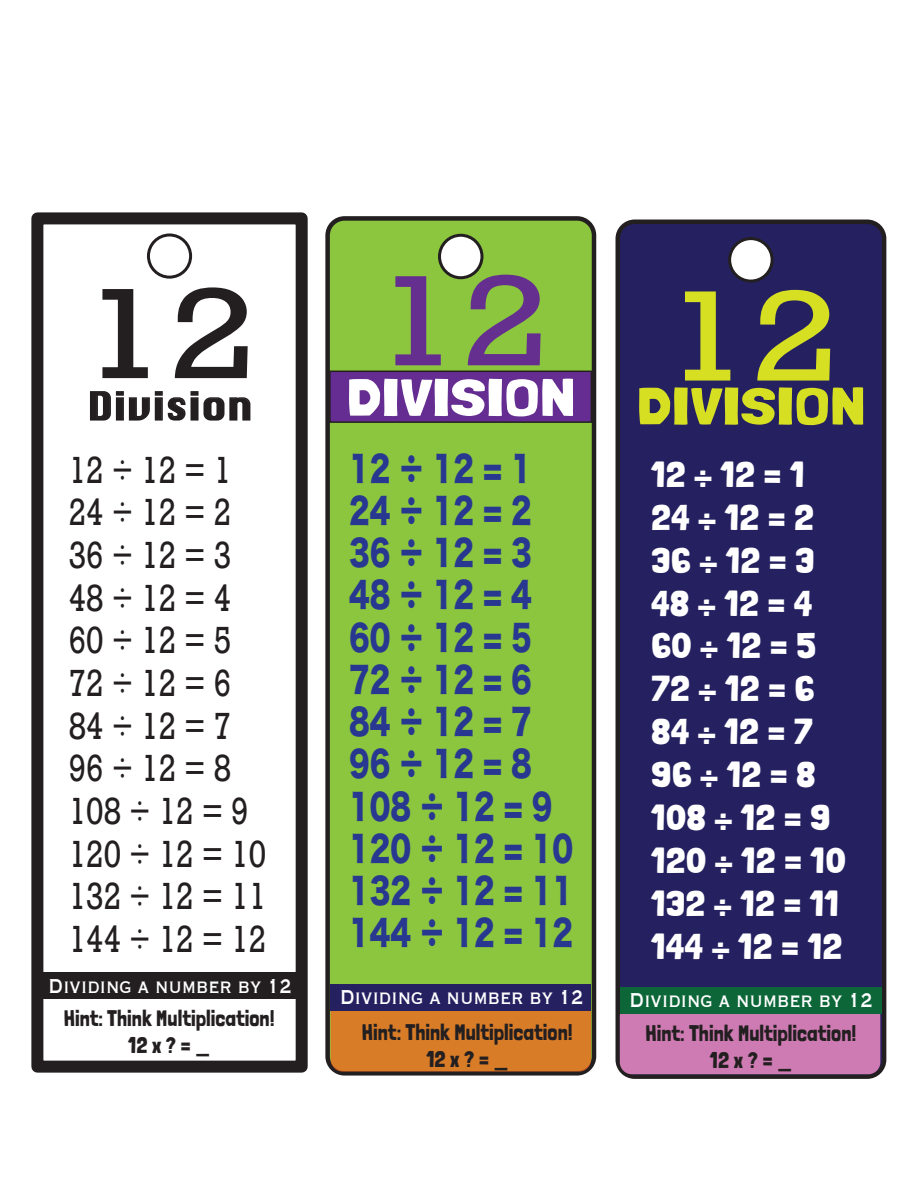
<style>
.page{position:relative;width:918px;height:1188px;background:#fff}
.page>*{position:absolute;margin:0;border:0;box-sizing:border-box;transform-origin:0 0}
.t1{font:121.2px "Rockwell";color:#231f20;scale:1.26 1}
.t2{font:121.2px "Rockwell";color:#652f90;scale:1.26 1}
.t3{font:121.2px "Rockwell";color:#d6df21;scale:1.26 1}
.t4{font:52.35px "Londrina Solid";letter-spacing:-.005em;color:#fff;scale:1.41 1}
.t5{font:52.35px "Londrina Solid";letter-spacing:-.005em;color:#d6df21;scale:1.41 1}
.t6{font:37.35px "Krungthep";color:#231f20;scale:1.04 1}
.t7{font:35.7px/42.9px "Londrina Solid";color:#fff;scale:1.12 1}
.t8{font:35.55px/42.6px "Rockwell";color:#231f20;scale:.84 1}
.t9{font:35.25px/42.3px "Hira Kaku Std N W8";color:#283890;scale:.76 1}
.t10{font:26.1px "Copperplate";letter-spacing:-.005em;color:#fff;scale:.77 1}
.t11{font:22.5px/27px "Londrina Solid";color:#231f20;text-align:center}
</style>
<div class="page">
<div style="left:31px;top:212px;width:277px;height:861px;background:#fff;border:12px solid #231f20"></div>
<div style="left:328px;top:218px;width:266px;height:855px;background:#8bc63e;border-radius:17px"></div>
<div style="left:325px;top:216px;width:271px;height:860px;border:4px solid #231f20;border-radius:17px"></div>
<div style="left:147px;top:233px;width:45px;height:46px;border:3px solid #231f20;border-radius:50%"></div>
<svg style="left:90px;top:391px;width:161px;height:30px"></svg>
<div style="left:440px;top:235px;width:42px;height:43px;background:#fff;border-radius:50%"></div>
<div style="left:438px;top:234px;width:45px;height:45px;border:3px solid #231f20;border-radius:50%"></div>
<div style="left:331px;top:995px;width:260px;height:77px;background:#d87c28;border-radius:12px"></div>
<div style="left:618px;top:222px;width:266px;height:855px;background:#252161;border-radius:17px"></div>
<div style="left:616px;top:220px;width:270px;height:859px;border:4px solid #231f20;border-radius:17px"></div>
<div style="left:730px;top:239px;width:42px;height:42px;background:#fff;border-radius:50%"></div>
<div style="left:728px;top:237px;width:46px;height:46px;border:3px solid #231f20;border-radius:50%"></div>
<div style="left:329px;top:371px;width:263px;height:52px;background:#652d91;border:2px solid #231f20"></div>
<div style="left:331px;top:984px;width:260px;height:27px;background:#252161"></div>
<div style="left:620px;top:1004px;width:260px;height:70px;background:#cf7bb3;border-radius:12px"></div>
<div style="left:620px;top:987px;width:261px;height:27px;background:#0c6638"></div>
<div style="left:43px;top:972px;width:253px;height:27px;background:#231f20"></div>
<h1 class="t1" style="left:79px;top:259px;width:144px">12</h1>
<h3 class="t6" style="left:87px;top:385px;width:161px">Division</h3>
<h3 class="t8" style="left:69px;top:449px;width:236px">12 ÷ 12 = 1<br>24 ÷ 12 = 2<br>36 ÷ 12 = 3<br>48 ÷ 12 = 4<br>60 ÷ 12 = 5<br>72 ÷ 12 = 6<br>84 ÷ 12 = 7<br>96 ÷ 12 = 8<br>108 ÷ 12 = 9<br>120 ÷ 12 = 10<br>132 ÷ 12 = 11<br>144 ÷ 12 = 12</h3>
<p class="t10" style="left:49px;top:969px;width:318px">Dividing a number by 12</p>
<p class="t11" style="left:64px;top:1005px;width:212px">Hint: Think Multiplication!<br>12 x ? = _</p>
<h1 class="t2" style="left:372px;top:246px;width:144px">12</h1>
<h2 class="t4" style="left:346px;top:367px;width:165px">DIVISION</h2>
<h3 class="t9" style="left:349px;top:448px;width:296px">12 ÷ 12 = 1<br>24 ÷ 12 = 2<br>36 ÷ 12 = 3<br>48 ÷ 12 = 4<br>60 ÷ 12 = 5<br>72 ÷ 12 = 6<br>84 ÷ 12 = 7<br>96 ÷ 12 = 8<br>108 ÷ 12 = 9<br>120 ÷ 12 = 10<br>132 ÷ 12 = 11<br>144 ÷ 12 = 12</h3>
<p class="t10" style="left:340px;top:980px;width:318px">Dividing a number by 12</p>
<h1 class="t3" style="left:661px;top:262px;width:144px">12</h1>
<h2 class="t5" style="left:636px;top:375px;width:165px">DIVISION</h2>
<h3 class="t7" style="left:651px;top:452px;width:175px">12 ÷ 12 = 1<br>24 ÷ 12 = 2<br>36 ÷ 12 = 3<br>48 ÷ 12 = 4<br>60 ÷ 12 = 5<br>72 ÷ 12 = 6<br>84 ÷ 12 = 7<br>96 ÷ 12 = 8<br>108 ÷ 12 = 9<br>120 ÷ 12 = 10<br>132 ÷ 12 = 11<br>144 ÷ 12 = 12</h3>
<p class="t10" style="left:630px;top:983px;width:318px">Dividing a number by 12</p>
<p class="t11" style="left:362px;top:1018px;width:212px">Hint: Think Multiplication!<br>12 x ? = _</p>
<p class="t11" style="left:646px;top:1019px;width:212px">Hint: Think Multiplication!<br>12 x ? = _</p>
</div>
